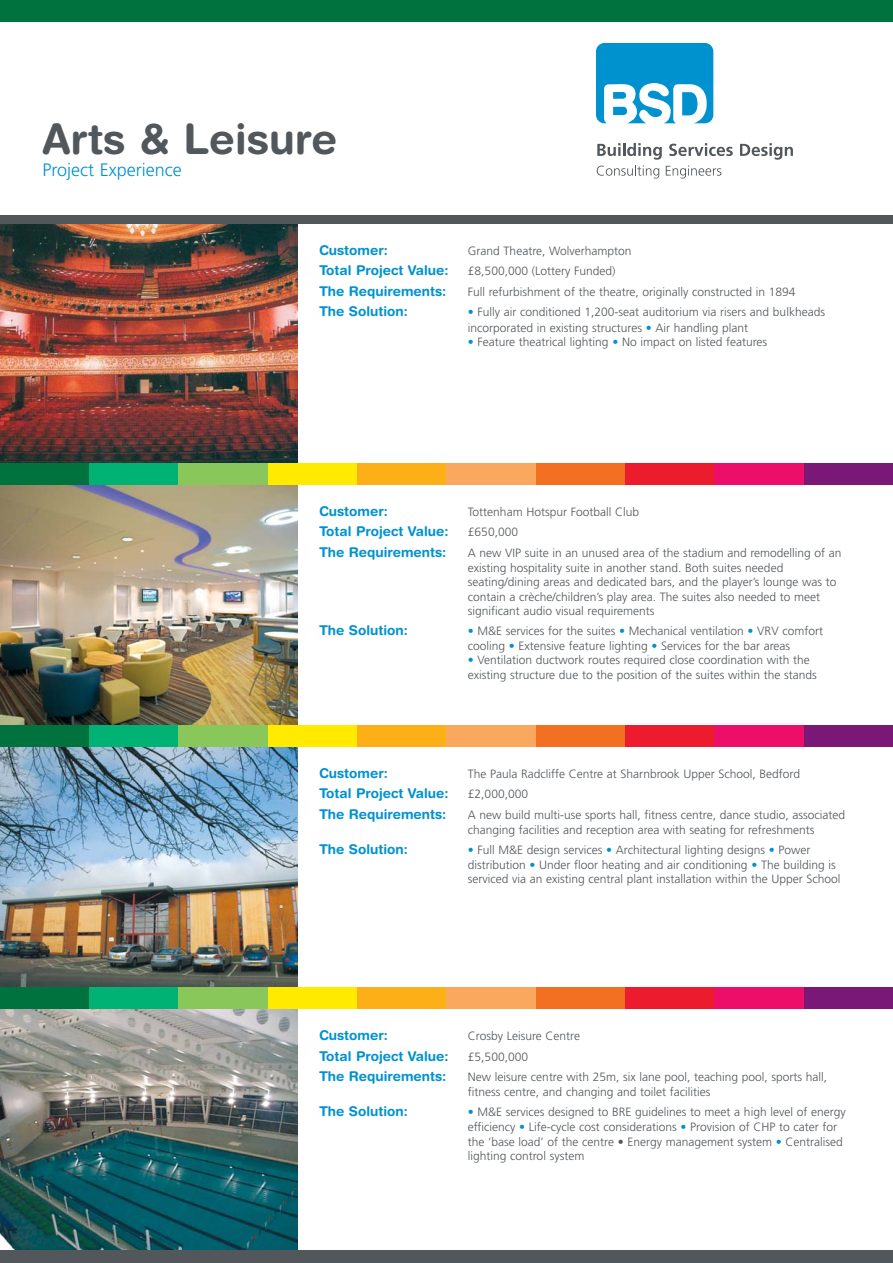
<style>
.page{position:relative;width:893px;height:1263px;background:#fff}
.page>*{position:absolute;margin:0;border:0;box-sizing:border-box;transform-origin:0 0}
.t1{font:700 42px "Helvetica Rounded";color:#52575b}
.t2{font:300 18px "Frutiger";color:#0092cf}
.t3{font:700 13.5px "Helvetica Rounded";color:#0092cf}
.t4{font:300 12px/14.7px "Frutiger";color:#52575b}
.s1{color:#0092cf}
</style>
<div class="page">
<img style="left:0;top:224px;width:298px;height:239px">
<div style="left:0;top:215px;width:892px;height:9px;background:#52575b"></div>
<svg style="left:740px;top:143px;width:52px;height:17px"></svg>
<svg style="left:596px;top:143px;width:136px;height:36px"></svg>
<svg style="left:596px;top:43px;width:117px;height:80px"></svg>
<img style="left:0;top:484px;width:298px;height:241px">
<img style="left:0;top:747px;width:298px;height:241px">
<img style="left:0;top:1009px;width:298px;height:241px">
<div style="left:0;top:1250px;width:892px;height:13px;background:#52575b"></div>
<div style="left:0;top:0;width:892px;height:21px;background:#00723e"></div>
<div style="left:0;top:463px;width:89px;height:21px;background:#00723e"></div>
<div style="left:89px;top:463px;width:90px;height:21px;background:#00b274"></div>
<div style="left:179px;top:463px;width:89px;height:21px;background:#8ac75a"></div>
<div style="left:268px;top:463px;width:89px;height:21px;background:#ffea00"></div>
<div style="left:357px;top:463px;width:89px;height:21px;background:#fcaf17"></div>
<div style="left:446px;top:463px;width:90px;height:21px;background:#faa85e"></div>
<div style="left:536px;top:463px;width:89px;height:21px;background:#f36f21"></div>
<div style="left:625px;top:463px;width:89px;height:21px;background:#ed1b2e"></div>
<div style="left:714px;top:463px;width:90px;height:21px;background:#ed0e69"></div>
<div style="left:804px;top:463px;width:88px;height:21px;background:#7a1878"></div>
<div style="left:0;top:725px;width:89px;height:22px;background:#00723e"></div>
<div style="left:89px;top:725px;width:90px;height:22px;background:#00b274"></div>
<div style="left:179px;top:725px;width:89px;height:22px;background:#8ac75a"></div>
<div style="left:268px;top:725px;width:89px;height:22px;background:#ffea00"></div>
<div style="left:357px;top:725px;width:89px;height:22px;background:#fcaf17"></div>
<div style="left:446px;top:725px;width:90px;height:22px;background:#faa85e"></div>
<div style="left:536px;top:725px;width:89px;height:22px;background:#f36f21"></div>
<div style="left:625px;top:725px;width:89px;height:22px;background:#ed1b2e"></div>
<div style="left:714px;top:725px;width:90px;height:22px;background:#ed0e69"></div>
<div style="left:804px;top:725px;width:88px;height:22px;background:#7a1878"></div>
<div style="left:0;top:988px;width:89px;height:21px;background:#00723e"></div>
<div style="left:89px;top:988px;width:90px;height:21px;background:#00b274"></div>
<div style="left:179px;top:988px;width:89px;height:21px;background:#8ac75a"></div>
<div style="left:268px;top:988px;width:89px;height:21px;background:#ffea00"></div>
<div style="left:357px;top:988px;width:89px;height:21px;background:#fcaf17"></div>
<div style="left:446px;top:988px;width:90px;height:21px;background:#faa85e"></div>
<div style="left:536px;top:988px;width:89px;height:21px;background:#f36f21"></div>
<div style="left:625px;top:988px;width:89px;height:21px;background:#ed1b2e"></div>
<div style="left:714px;top:988px;width:90px;height:21px;background:#ed0e69"></div>
<div style="left:804px;top:988px;width:88px;height:21px;background:#7a1878"></div>
<h1 class="t1" style="left:43px;top:124px;width:296px">Arts &amp; Leisure</h1>
<h2 class="t2" style="left:43px;top:162px;width:141px">Project Experience</h2>
<p class="t3" style="left:319px;top:245px;width:70px">Customer:</p>
<p class="t4" style="left:468px;top:244px;width:165px">Grand Theatre, Wolverhampton</p>
<p class="t3" style="left:319px;top:265px;width:131px">Total Project Value:</p>
<p class="t4" style="left:468px;top:265px;width:149px">£8,500,000 (Lottery Funded)</p>
<p class="t3" style="left:319px;top:286px;width:129px">The Requirements:</p>
<p class="t4" style="left:468px;top:285px;width:329px">Full refurbishment of the theatre, originally constructed in 1894</p>
<p class="t3" style="left:319px;top:306px;width:90px">The Solution:</p>
<p class="t4" style="left:468px;top:305px;width:358px;line-height:15.3px"><span class="s1">•</span> Fully air conditioned 1,200-seat auditorium via risers and bulkheads incorporated in existing structures <span class="s1">•</span> Air handling plant</p>
<p class="t4" style="left:468px;top:335px;width:301px"><span class="s1">•</span> Feature theatrical lighting <span class="s1">•</span> No impact on listed features</p>
<p class="t3" style="left:319px;top:506px;width:70px">Customer:</p>
<p class="t4" style="left:468px;top:505px;width:173px">Tottenham Hotspur Football Club</p>
<p class="t3" style="left:319px;top:527px;width:131px">Total Project Value:</p>
<p class="t4" style="left:468px;top:526px;width:52px">£650,000</p>
<p class="t3" style="left:319px;top:547px;width:129px">The Requirements:</p>
<p class="t4" style="left:468px;top:546px;width:375px">A new VIP suite in an unused area of the stadium and remodelling of an existing hospitality suite in another stand. Both suites needed seating/dining areas and dedicated bars, and the player’s lounge was to contain a crèche/children’s play area. The suites also needed to meet significant audio visual requirements</p>
<p class="t3" style="left:319px;top:625px;width:90px">The Solution:</p>
<p class="t4" style="left:468px;top:624px;width:356px;line-height:15.1px"><span class="s1">•</span> M&amp;E services for the suites <span class="s1">•</span> Mechanical ventilation <span class="s1">•</span> VRV comfort cooling <span class="s1">•</span> Extensive feature lighting <span class="s1">•</span> Services for the bar areas</p>
<p class="t4" style="left:468px;top:654px;width:350px"><span class="s1">•</span> Ventilation ductwork routes required close coordination with the existing structure due to the position of the suites within the stands</p>
<p class="t3" style="left:319px;top:768px;width:70px">Customer:</p>
<p class="t4" style="left:468px;top:768px;width:334px">The Paula Radcliffe Centre at Sharnbrook Upper School, Bedford</p>
<p class="t3" style="left:319px;top:788px;width:131px">Total Project Value:</p>
<p class="t4" style="left:468px;top:788px;width:62px">£2,000,000</p>
<p class="t3" style="left:319px;top:809px;width:129px">The Requirements:</p>
<p class="t4" style="left:468px;top:808px;width:379px;line-height:15.3px">A new build multi-use sports hall, fitness centre, dance studio, associated changing facilities and reception area with seating for refreshments</p>
<p class="t3" style="left:319px;top:844px;width:90px">The Solution:</p>
<p class="t4" style="left:468px;top:843px;width:374px"><span class="s1">•</span> Full M&amp;E design services <span class="s1">•</span> Architectural lighting designs <span class="s1">•</span> Power distribution <span class="s1">•</span> Under floor heating and air conditioning <span class="s1">•</span> The building is serviced via an existing central plant installation within the Upper School</p>
<p class="t3" style="left:319px;top:1030px;width:70px">Customer:</p>
<p class="t4" style="left:468px;top:1030px;width:114px">Crosby Leisure Centre</p>
<p class="t3" style="left:319px;top:1051px;width:131px">Total Project Value:</p>
<p class="t4" style="left:468px;top:1050px;width:62px">£5,500,000</p>
<p class="t3" style="left:319px;top:1071px;width:129px">The Requirements:</p>
<p class="t4" style="left:468px;top:1070px;width:361px;line-height:15.1px">New leisure centre with 25m, six lane pool, teaching pool, sports hall, fitness centre, and changing and toilet facilities</p>
<p class="t3" style="left:319px;top:1106px;width:90px">The Solution:</p>
<p class="t4" style="left:468px;top:1106px;width:379px"><span class="s1">•</span> M&amp;E services designed to BRE guidelines to meet a high level of energy efficiency <span class="s1">•</span> Life-cycle cost considerations <span class="s1">•</span> Provision of CHP to cater for the ‘base load’ of the centre • Energy management system <span class="s1">•</span> Centralised lighting control system</p>
</div>
